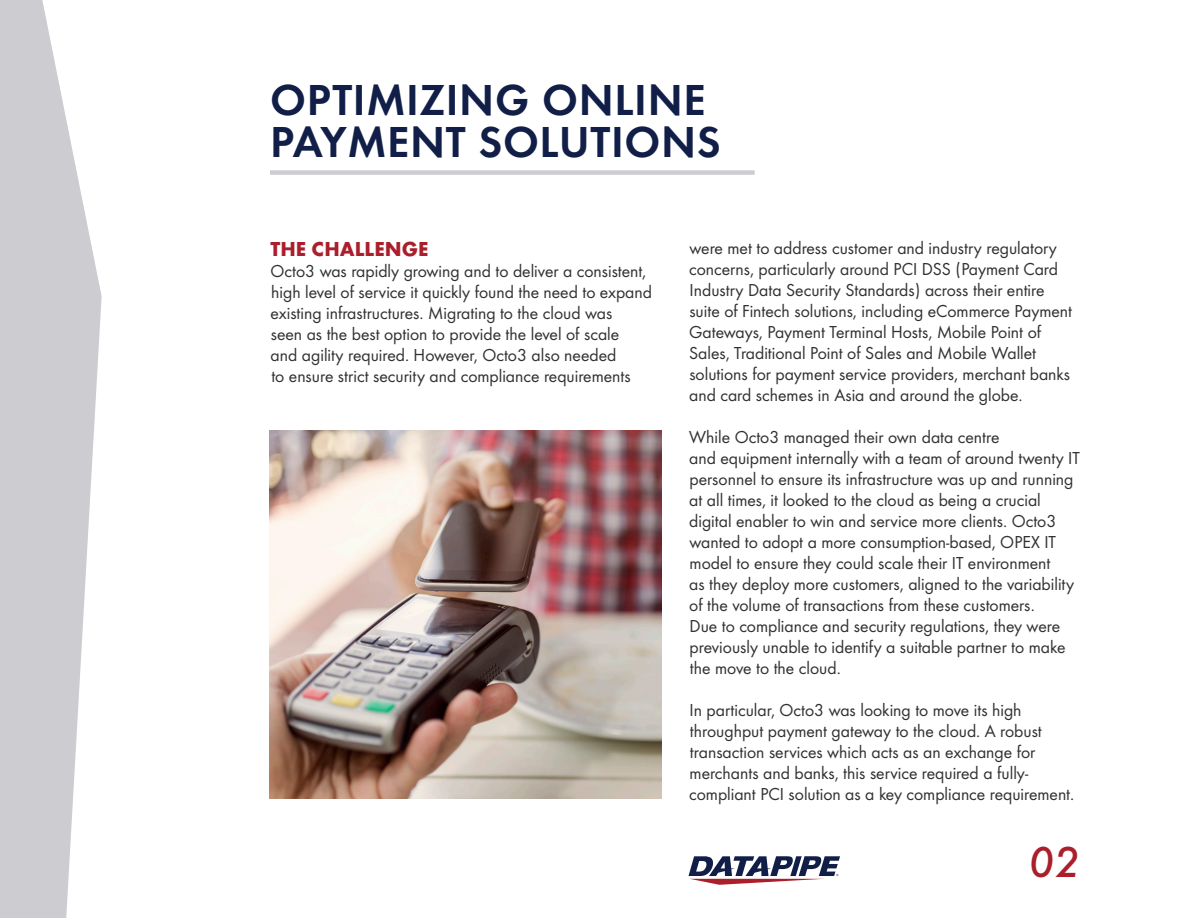
<style>
.page{position:relative;width:1188px;height:918px;background:#fff}
.page>*{position:absolute;margin:0;border:0;box-sizing:border-box;transform-origin:0 0}
.t1{font:45px/42px "Futura Dem";letter-spacing:.015em;color:#111e47}
.t2{font:italic 500 45px "Futura";color:#ab1e2c}
.t3{font:700 21px "Futura";color:#ab1e2c}
.t4{font:18px/21px "Futura Boo";color:#303131}
</style>
<div class="page">
<svg style="left:0;top:0;width:102px;height:918px;fill:#ccccd1"></svg>
<svg style="left:688px;top:856px;width:152px;height:29px"></svg>
<div style="left:270px;top:170px;width:485px;height:5px;background:#ccccd1"></div>
<img style="left:270px;top:431px;width:392px;height:367px">
<p class="t1" style="left:270px;top:76px;width:452px">OPTIMIZING ONLINE<br>PAYMENT SOLUTIONS</p>
<p class="t3" style="left:271px;top:234px;width:159px">THE CHALLENGE</p>
<p class="t4" style="left:271px;top:261px;width:383px">Octo3 was rapidly growing and to deliver a consistent, high level of service it quickly found the need to expand existing infrastructures. Migrating to the cloud was<br>seen as the best option to provide the level of scale<br>and agility required. However, Octo3 also needed<br>to ensure strict security and compliance requirements</p>
<p class="t4" style="left:689px;top:237px;width:384px">were met to address customer and industry regulatory concerns, particularly around PCI DSS (Payment Card Industry Data Security Standards) across their entire suite of Fintech solutions, including eCommerce Payment Gateways, Payment Terminal Hosts, Mobile Point of Sales, Traditional Point of Sales and Mobile Wallet solutions for payment service providers, merchant banks and card schemes in Asia and around the globe.</p>
<p class="t4" style="left:689px;top:426px;width:312px">While Octo3 managed their own data centre</p>
<p class="t4" style="left:689px;top:447px;width:392px">and equipment internally with a team of around twenty IT personnel to ensure its infrastructure was up and running at all times, it looked to the cloud as being a crucial digital enabler to win and service more clients. Octo3 wanted to adopt a more consumption-based, OPEX IT model to ensure they could scale their IT environment</p>
<p class="t4" style="left:689px;top:573px;width:386px">as they deploy more customers, aligned to the variability of the volume of transactions from these customers.<br>Due to compliance and security regulations, they were previously unable to identify a suitable partner to make the move to the cloud.</p>
<p class="t4" style="left:689px;top:699px;width:386px">In particular, Octo3 was looking to move its high throughput payment gateway to the cloud. A robust transaction services which acts as an exchange for merchants and banks, this service required a fully&shy;compliant PCI solution as a key compliance requirement.</p>
<p class="t2" style="left:1029px;top:830px;width:53px">02</p>
</div>
